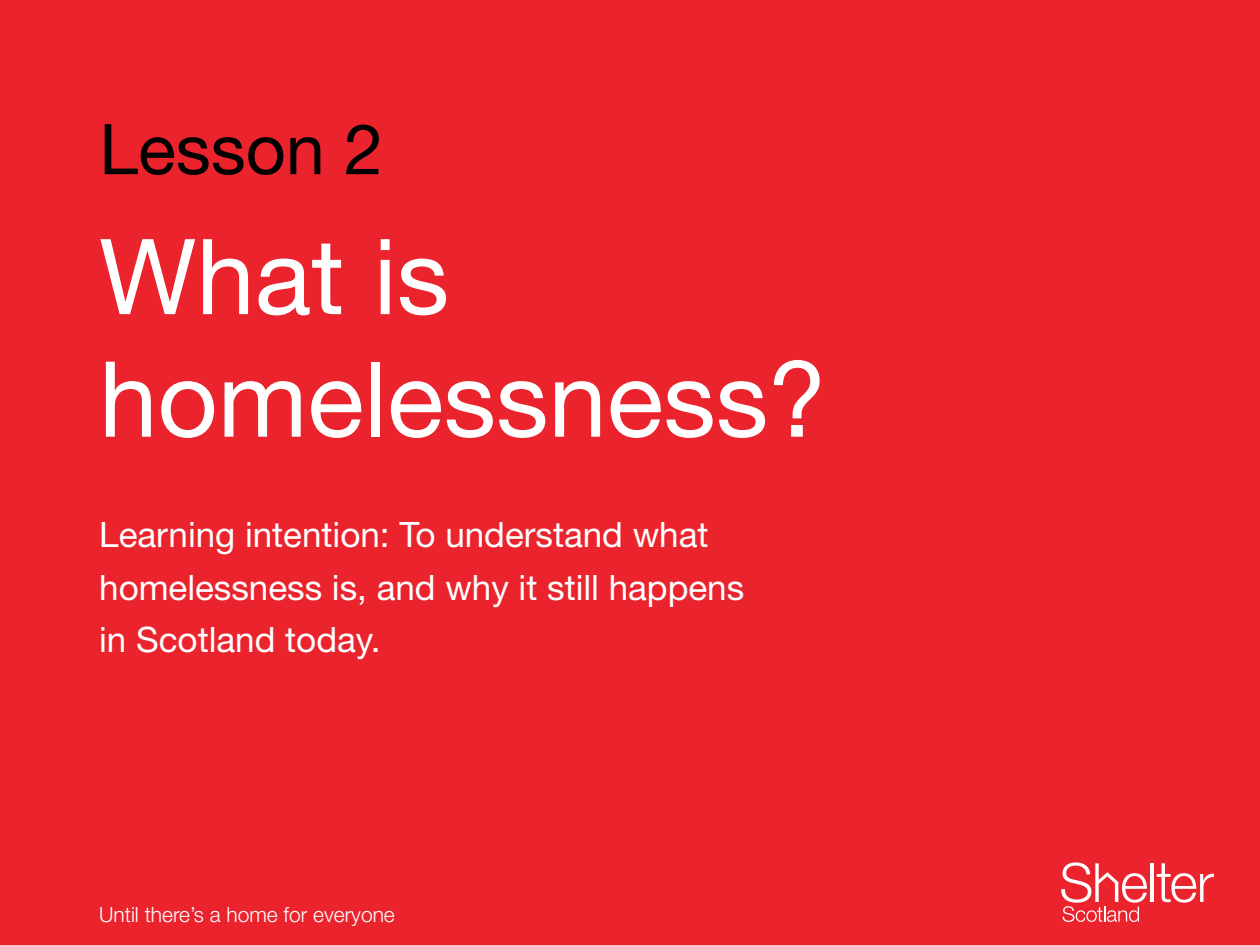
<style>
.page{position:relative;width:1260px;height:945px;background:#ea232d}
.page>*{position:absolute;margin:0;border:0;box-sizing:border-box;transform-origin:0 0}
.t1{font:105px/122.5px "Helvetica Neue LT Pro";color:#fff}
.t2{font:70px "Helvetica Neue LT Pro";color:#000}
.t3{font:35px/52.5px "Helvetica Neue LT Pro";color:#fff}
.t4{font:300 21px "Helvetica Neue LT Pro";color:#fff}
</style>
<div class="page">
<svg style="left:1157px;top:863px;width:57px;height:40px"></svg>
<hr style="left:1151px;top:863px;width:3px;height:39px;background:#fff">
<svg style="left:1061px;top:862px;width:86px;height:60px"></svg>
<h2 class="t2" style="left:99px;top:106px;width:285px">Lesson 2</h2>
<h1 class="t1" style="left:99px;top:213px;width:729px">What is homelessness?</h1>
<p class="t3" style="left:99px;top:508px;width:647px">Learning intention: To understand what homelessness is, and why it still happens in Scotland today.</p>
<p class="t4" style="left:99px;top:902px;width:297px">Until there’s a home for everyone</p>
</div>
